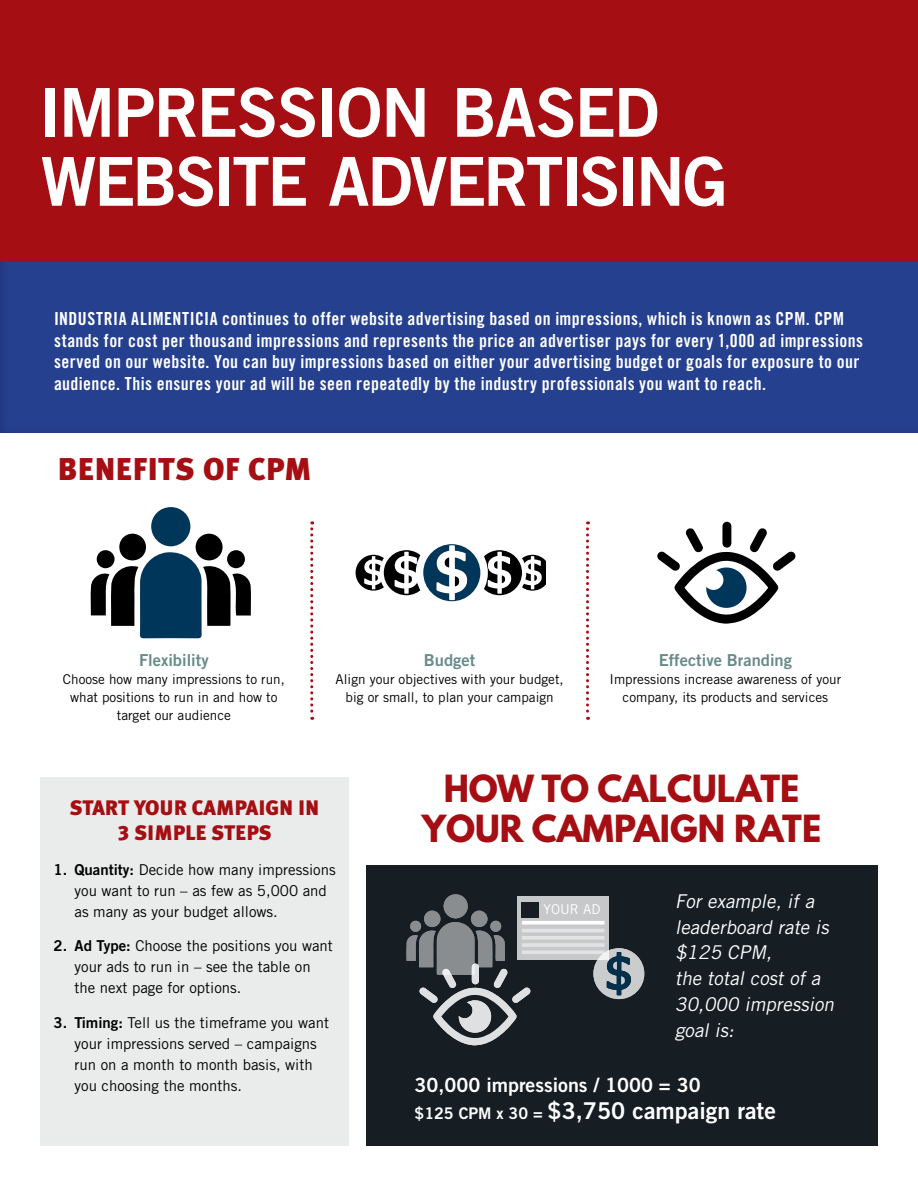
<style>
.page{position:relative;width:918px;height:1188px;background:#fff}
.page>*{position:absolute;margin:0;border:0;box-sizing:border-box;transform-origin:0 0}
.t1{font:67.5px/69px "Trade Gothic Bold Two";letter-spacing:-.035em;color:#fff}
.t2{font:700 33.15px/39.9px "League Spartan";color:#a50e12;text-align:center}
.t3{font:900 31.5px "Meta Plus Lining";letter-spacing:.005em;color:#a50e12}
.t4{font:23.1px "Trade Gothic Bold Two";color:#fff}
.t5{font:900 21px/25.2px "Meta Plus Lining";color:#a50e12;text-align:center}
.t6{font:19.65px "Trade Gothic Bold Two";color:#fff}
.t7{font:italic 18.9px/25.8px "Trade Gothic";color:#fff}
.t8{font:18px/21.6px "Trade Gothic Bold Cond Twenty";letter-spacing:.025em;color:#fff}
.t9{font:16.5px "Trade Gothic Bold Two";color:#678b89}
.t10{font:15px/21px "Trade Gothic";color:#000}
.t11{font:13.5px/18px "Trade Gothic";color:#000;text-align:center}
.t12{font:13.5px "Trade Gothic";color:#fff}
.s1{font-family:"Trade Gothic Bold Two"}
.s2{font-size:16.05px}
</style>
<div class="page">
<div style="left:40px;top:777px;width:309px;height:369px;background:#eaeceb"></div>
<div style="left:366px;top:865px;width:512px;height:281px;background:#161d23"></div>
<div style="left:444px;top:894px;width:24px;height:24px;background:#8a8d90;border-radius:50%"></div>
<div style="left:471px;top:911px;width:17px;height:16px;background:#8a8d90;border-radius:50%"></div>
<div style="left:424px;top:911px;width:16px;height:16px;background:#8a8d90;border-radius:50%"></div>
<svg style="left:406px;top:921px;width:124px;height:124px"></svg>
<div style="left:517px;top:896px;width:91px;height:64px;background:#c6c8c9"></div>
<div style="left:522px;top:902px;width:17px;height:15px;background:#161d23"></div>
<svg style="left:522px;top:921px;width:82px;height:4px"></svg>
<hr style="left:522px;top:929px;width:82px;height:3px;background:#fff">
<hr style="left:522px;top:936px;width:82px;height:4px;background:#e2e3e3">
<hr style="left:522px;top:943px;width:82px;height:4px;background:#e0e1e1">
<svg style="left:522px;top:950px;width:82px;height:4px"></svg>
<svg style="left:593px;top:948px;width:52px;height:51px"></svg>
<svg style="left:606px;top:952px;width:26px;height:43px"></svg>
<div style="left:0;top:116px;width:918px;height:320px;background:#25408f"></div>
<div style="left:0;top:0;width:918px;height:262px;background:#a50e12"></div>
<div style="left:379px;top:546px;width:54px;height:54px;border:4px solid #fff;border-radius:50%"></div>
<svg style="left:355px;top:551px;width:64px;height:43px"></svg>
<svg style="left:475px;top:548px;width:49px;height:49px"></svg>
<div style="left:472px;top:546px;width:55px;height:54px;border:4px solid #fff;border-radius:50%"></div>
<svg style="left:487px;top:551px;width:59px;height:43px"></svg>
<svg style="left:419px;top:540px;width:65px;height:65px"></svg>
<div style="left:416px;top:536px;width:72px;height:73px;border:7px solid #fff;border-radius:50%"></div>
<svg style="left:436px;top:545px;width:32px;height:55px"></svg>
<svg style="left:657px;top:522px;width:138px;height:102px"></svg>
<svg style="left:56px;top:433px;width:258px;height:287px"></svg>
<svg style="left:586px;top:521px;width:3px;height:199px"></svg>
<h1 class="t1" style="left:39px;top:77px;width:691px">IMPRESSION BASED<br>WEBSITE ADVERTISING</h1>
<p class="t8" style="left:54px;top:308px;width:811px">INDUSTRIA ALIMENTICIA continues to offer website advertising based on impressions, which is known as CPM. CPM stands for cost per thousand impressions and represents the price an advertiser pays for every 1,000 ad impressions served on our website. You can buy impressions based on either your advertising budget or goals for exposure to our audience. This ensures your ad will be seen repeatedly by the industry professionals you want to reach.</p>
<h3 class="t3" style="left:58px;top:450px;width:256px">BENEFITS OF CPM</h3>
<p class="t9" style="left:139px;top:650px;width:71px">Flexibility</p>
<p class="t11" style="left:63px;top:670px;width:223px">Choose how many impressions to run, what positions to run in and how to target our audience</p>
<p class="t9" style="left:424px;top:650px;width:53px">Budget</p>
<p class="t11" style="left:336px;top:670px;width:229px">Align your objectives with your budget, big or small, to plan your campaign</p>
<p class="t9" style="left:659px;top:650px;width:135px">Effective Branding</p>
<p class="t11" style="left:610px;top:670px;width:233px">Impressions increase awareness of your company, its products and services</p>
<p class="t5" style="left:70px;top:795px;width:251px">START YOUR CAMPAIGN IN<br>3 SIMPLE STEPS</p>
<p class="t10" style="left:75px;top:859px;width:263px;text-indent:-21px"><span class="s1">1. Quantity:</span> Decide how many impressions you want to run – as few as 5,000 and as many as your budget allows.</p>
<p class="t10" style="left:75px;top:935px;width:260px;text-indent:-21px"><span class="s1">2. Ad Type:</span> Choose the positions you want your ads to run in – see the table on the next page for options.</p>
<p class="t10" style="left:75px;top:1012px;width:256px;text-indent:-21px"><span class="s1">3. Timing:</span> Tell us the timeframe you want your impressions served – campaigns run on a month to month basis, with you choosing the months.</p>
<h2 class="t2" style="left:422px;top:768px;width:401px">HOW TO CALCULATE<br>YOUR CAMPAIGN RATE</h2>
<p class="t12" style="left:544px;top:901px;width:58px">YOUR AD</p>
<p class="t7" style="left:675px;top:888px;width:165px">For example, if a leaderboard rate is $125 CPM,<br>the total cost of a<br>30,000 impression goal is:</p>
<p class="t6" style="left:415px;top:1073px;width:288px">30,000 impressions / 1000 = 30</p>
<p class="t4" style="left:415px;top:1096px;width:363px"><span class="s2">$125 CPM x 30 =</span> $3,750 campaign rate</p>
</div>
